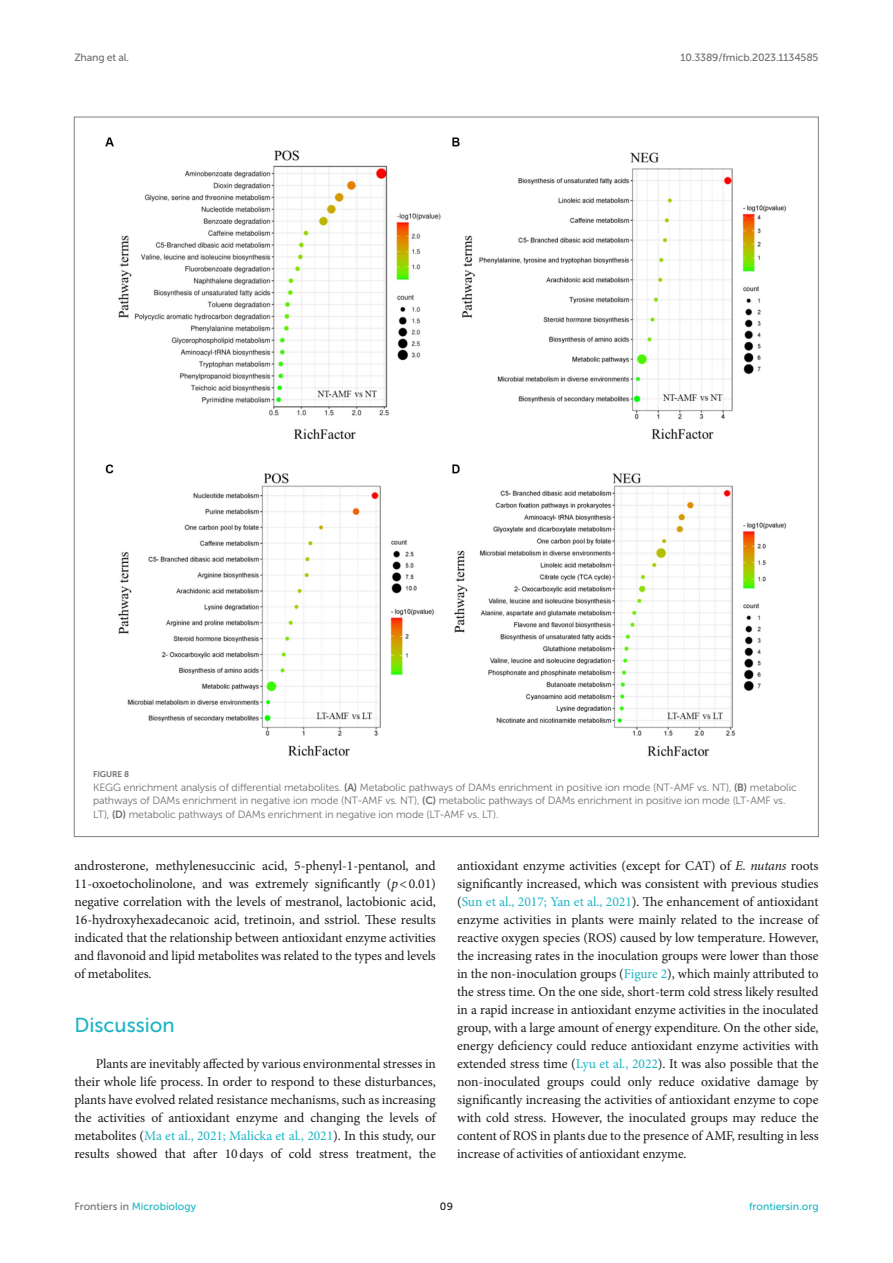
<style>
.page{position:relative;width:893px;height:1263px;background:#fff}
.page>*{position:absolute;margin:0;border:0;box-sizing:border-box;transform-origin:0 0}
.HEAD_1{font:20.25px "Museo Sans 500";color:#1db5c3}
.TEXT_FLUSH{font:13.5px/18px "Minion Pro";letter-spacing:-.005em;color:#1b1c1b;text-align:justify}
.TEXT{font:13.5px/18px "Minion Pro";letter-spacing:-.01em;color:#1b1c1b;text-align:justify}
.FIG_LEG{font:10.5px/13.5px "Museo Sans 300";letter-spacing:-.01em;color:#706f70}
.t1{font:10.5px "Museo Sans 500";color:#1db5c3}
.t2{font:10.5px "Museo Sans 500";letter-spacing:-.015em;color:#706f70}
.t3{font:10.5px "Museo Sans 500";color:#1b1c1b}
.FIG_HD{font:8.25px "Museo Sans 700";letter-spacing:-.01em;color:#706f70}
.s1{font-family:"Museo Sans 700"}
.s2{font-style:italic}
.s3{color:#1db5c3}
.s4{color:#706f70}
</style>
<div class="page">
<img style="left:105px;top:137px;width:682px;height:620px">
<p class="t2" style="left:74px;top:51px;width:56px">Zhang et al.</p>
<p class="t2" style="left:681px;top:51px;width:139px">10.3389/fmicb.2023.1134585</p>
<p class="FIG_HD" style="left:93px;top:770px;width:37px">FIGURE 8</p>
<p class="FIG_LEG" style="left:93px;top:780px;width:705px">KEGG enrichment analysis of differential metabolites. <span class="s1">(A)</span> Metabolic pathways of DAMs enrichment in positive ion mode (NT-AMF vs. NT), <span class="s1">(B)</span> metabolic pathways of DAMs enrichment in negative ion mode (NT-AMF vs. NT), <span class="s1">(C)</span> metabolic pathways of DAMs enrichment in positive ion mode (LT-AMF vs.<br>LT), <span class="s1">(D)</span> metabolic pathways of DAMs enrichment in negative ion mode (LT-AMF vs. LT).</p>
<p class="TEXT" style="left:74px;top:857px;width:363px">androsterone, methylenesuccinic acid, 5-phenyl-1-pentanol, and 11-oxoetocholinolone, and was extremely significantly (<span class="s2">p</span>&lt;0.01) negative correlation with the levels of mestranol, lactobionic acid, 16-hydroxyhexadecanoic acid, tretinoin, and sstriol. These results indicated that the relationship between antioxidant enzyme activities and flavonoid and lipid metabolites was related to the types and levels of metabolites.</p>
<p class="HEAD_1" style="left:74px;top:1014px;width:102px">Discussion</p>
<p class="TEXT_FLUSH" style="left:74px;top:1055px;width:363px;text-indent:21px">Plants are inevitably affected by various environmental stresses in their whole life process. In order to respond to these disturbances, plants have evolved related resistance mechanisms, such as increasing the activities of antioxidant enzyme and changing the levels of metabolites (<span class="s3">Ma et al., 2021; Malicka et al., 2021</span>). In this study, our results showed that after 10days of cold stress treatment, the</p>
<p class="TEXT_FLUSH" style="left:457px;top:857px;width:363px">antioxidant enzyme activities (except for CAT) of <span class="s2">E. nutans</span> roots significantly increased, which was consistent with previous studies (<span class="s3">Sun et al., 2017; Yan et al., 2021</span>). The enhancement of antioxidant enzyme activities in plants were mainly related to the increase of reactive oxygen species (ROS) caused by low temperature. However, the increasing rates in the inoculation groups were lower than those in the non-inoculation groups (<span class="s3">Figure 2</span>), which mainly attributed to the stress time. On the one side, short-term cold stress likely resulted in a rapid increase in antioxidant enzyme activities in the inoculated group, with a large amount of energy expenditure. On the other side, energy deficiency could reduce antioxidant enzyme activities with extended stress time (<span class="s3">Lyu et al., 2022</span>). It was also possible that the non-inoculated groups could only reduce oxidative damage by significantly increasing the activities of antioxidant enzyme to cope with cold stress. However, the inoculated groups may reduce the content of ROS in plants due to the presence of AMF, resulting in less increase of activities of antioxidant enzyme.</p>
<p class="t1" style="left:74px;top:1200px;width:123px"><span class="s4">Frontiers in</span> Microbiology</p>
<p class="t3" style="left:440px;top:1200px;width:15px">09</p>
<p class="t1" style="left:749px;top:1200px;width:71px">frontiersin.org</p>
</div>
